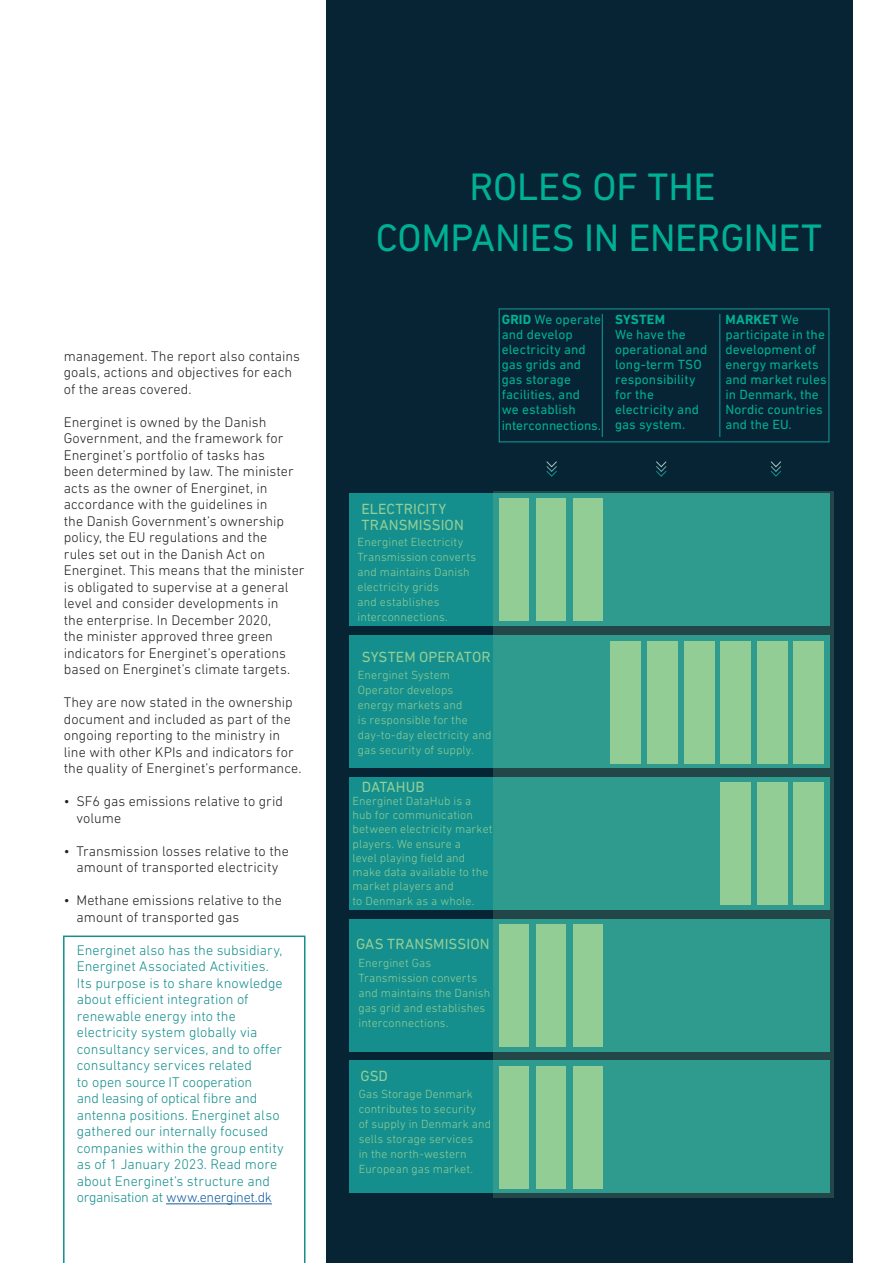
<style>
.page{position:relative;width:893px;height:1263px;background:#fff}
.page>*{position:absolute;margin:0;border:0;box-sizing:border-box;transform-origin:0 0}
.t1{font:39px/51px "DIN Next LT Pro";letter-spacing:-.01em;color:#00b095;text-align:center}
.t2{font:15px/15.8px "DIN Next LT Pro";letter-spacing:.005em;color:#92ce97}
.t3{font:300 14.25px/16.5px "DIN Next LT Pro";letter-spacing:.005em;color:#231f20}
.t4{font:300 14.25px/16.5px "DIN Next LT Pro";color:#148f8d}
.t5{font:13.5px/15px "DIN Next LT Pro";letter-spacing:.005em;color:#00b095}
.t6{font:700 13.5px "DIN Next LT Pro";letter-spacing:.015em;color:#00b095}
.t7{font:300 12px/15px "DIN Next LT Pro";letter-spacing:.01em;color:#92ce97}
.s1{color:#175d9e}
.s2{font-weight:700}
</style>
<div class="page">
<div style="left:326px;top:0;width:527px;height:1263px;background:#062434"></div>
<div style="left:349px;top:635px;width:480px;height:133px;background:#148f8d"></div>
<div style="left:349px;top:494px;width:480px;height:132px;background:#148f8d"></div>
<div style="left:349px;top:777px;width:480px;height:133px;background:#148f8d"></div>
<div style="left:349px;top:919px;width:480px;height:132px;background:#148f8d"></div>
<div style="left:349px;top:1060px;width:480px;height:133px;background:#148f8d"></div>
<svg style="left:493px;top:491px;width:341px;height:706px;background:#2e9387"></svg>
<div style="left:499px;top:308px;width:330px;height:134px;border:1px solid #148f8d"></div>
<hr style="left:602px;top:314px;width:1px;height:123px;background:#148f8d">
<hr style="left:719px;top:314px;width:1px;height:123px;background:#148f8d">
<div style="left:500px;top:498px;width:29px;height:123px;background:#92cd95"></div>
<div style="left:536px;top:498px;width:29px;height:123px;background:#92cd95"></div>
<div style="left:573px;top:498px;width:29px;height:123px;background:#92cd95"></div>
<div style="left:500px;top:924px;width:29px;height:123px;background:#92cd95"></div>
<div style="left:536px;top:924px;width:29px;height:123px;background:#92cd95"></div>
<div style="left:573px;top:924px;width:29px;height:123px;background:#92cd95"></div>
<div style="left:500px;top:1067px;width:29px;height:122px;background:#92cd95"></div>
<div style="left:536px;top:1067px;width:29px;height:122px;background:#92cd95"></div>
<div style="left:573px;top:1067px;width:29px;height:122px;background:#92cd95"></div>
<div style="left:611px;top:641px;width:30px;height:122px;background:#92cd95"></div>
<div style="left:647px;top:641px;width:31px;height:122px;background:#92cd95"></div>
<div style="left:684px;top:641px;width:30px;height:122px;background:#92cd95"></div>
<div style="left:720px;top:641px;width:30px;height:122px;background:#92cd95"></div>
<div style="left:757px;top:641px;width:30px;height:122px;background:#92cd95"></div>
<div style="left:794px;top:641px;width:30px;height:122px;background:#92cd95"></div>
<div style="left:720px;top:782px;width:30px;height:123px;background:#92cd95"></div>
<div style="left:757px;top:782px;width:30px;height:123px;background:#92cd95"></div>
<div style="left:794px;top:782px;width:30px;height:123px;background:#92cd95"></div>
<svg style="left:546px;top:461px;width:11px;height:16px"></svg>
<svg style="left:656px;top:461px;width:10px;height:16px"></svg>
<svg style="left:771px;top:461px;width:10px;height:16px"></svg>
<svg style="left:63px;top:935px;width:242px;height:328px"></svg>
<hr style="left:166px;top:1203px;width:106px;height:1px;background:#175d9e">
<p class="t3" style="left:64px;top:348px;width:238px">management. The report also contains goals, actions and objectives for each of the areas covered.</p>
<p class="t3" style="left:64px;top:414px;width:242px">Energinet is owned by the Danish Government, and the framework for Energinet’s portfolio of tasks has<br>been determined by law. The minister acts as the owner of Energinet, in accordance with the guidelines in<br>the Danish Government’s ownership policy, the EU regulations and the<br>rules set out in the Danish Act on Energinet. This means that the minister is obligated to supervise at a general level and consider developments in<br>the enterprise. In December 2020,<br>the minister approved three green indicators for Energinet’s operations based on Energinet’s climate targets.</p>
<p class="t3" style="left:64px;top:694px;width:239px">They are now stated in the ownership document and included as part of the ongoing reporting to the ministry in line with other KPIs and indicators for the quality of Energinet’s performance.</p>
<p class="t3" style="left:77px;top:793px;width:208px;text-indent:-13px">• SF6 gas emissions relative to grid volume</p>
<p class="t3" style="left:64px;top:843px;width:227px;text-align:center">• Transmission losses relative to the amount of transported electricity</p>
<p class="t3" style="left:77px;top:892px;width:207px;text-indent:-13px">• Methane emissions relative to the amount of transported gas</p>
<p class="t4" style="left:77px;top:942px;width:209px">Energinet also has the subsidiary,<br>Energinet Associated Activities.<br>Its purpose is to share knowledge about efficient integration of renewable energy into the electricity system globally via consultancy services, and to offer consultancy services related<br>to open source IT cooperation<br>and leasing of optical fibre and antenna positions. Energinet also gathered our internally focused companies within the group entity as of 1 January 2023. Read more about Energinet’s structure and organisation at <span class="s1">www.energinet.dk</span></p>
<h1 class="t1" style="left:376px;top:161px;width:448px">ROLES OF THE<br>COMPANIES IN ENERGINET</h1>
<p class="t5" style="left:502px;top:311px;width:101px"><span class="s2">GRID</span> We operate and develop electricity and gas grids and gas storage facilities, and<br>we establish interconnections.</p>
<p class="t6" style="left:615px;top:311px;width:52px">SYSTEM</p>
<p class="t5" style="left:615px;top:326px;width:94px">We have the operational and long-term TSO responsibility for the electricity and gas system.</p>
<p class="t5" style="left:725px;top:311px;width:103px"><span class="s2">MARKET</span> We participate in the development of energy markets and market rules in Denmark, the<br>Nordic countries and the EU.</p>
<p class="t2" style="left:361px;top:501px;width:104px">ELECTRICITY<br>TRANSMISSION</p>
<p class="t7" style="left:358px;top:534px;width:120px">Energinet Electricity<br>Transmission converts and maintains Danish electricity grids<br>and establishes interconnections.</p>
<p class="t2" style="left:362px;top:648px;width:131px">SYSTEM OPERATOR</p>
<p class="t7" style="left:358px;top:667px;width:135px">Energinet System<br>Operator develops energy markets and<br>is responsible for the day-to-day electricity and gas security of supply.</p>
<p class="t2" style="left:362px;top:779px;width:64px">DATAHUB</p>
<p class="t7" style="left:352px;top:793px;width:142px;line-height:14.2px">Energinet DataHub is a hub for communication between electricity market players. We ensure a<br>level playing field and make data available to the market players and<br>to Denmark as a whole.</p>
<p class="t2" style="left:356px;top:936px;width:135px">GAS TRANSMISSION</p>
<p class="t7" style="left:358px;top:955px;width:133px">Energinet Gas<br>Transmission converts and maintains the Danish gas grid and establishes interconnections.</p>
<p class="t2" style="left:360px;top:1067px;width:29px">GSD</p>
<p class="t7" style="left:359px;top:1086px;width:134px">Gas Storage Denmark contributes to security<br>of supply in Denmark and sells storage services<br>in the north-western<br>European gas market.</p>
</div>
